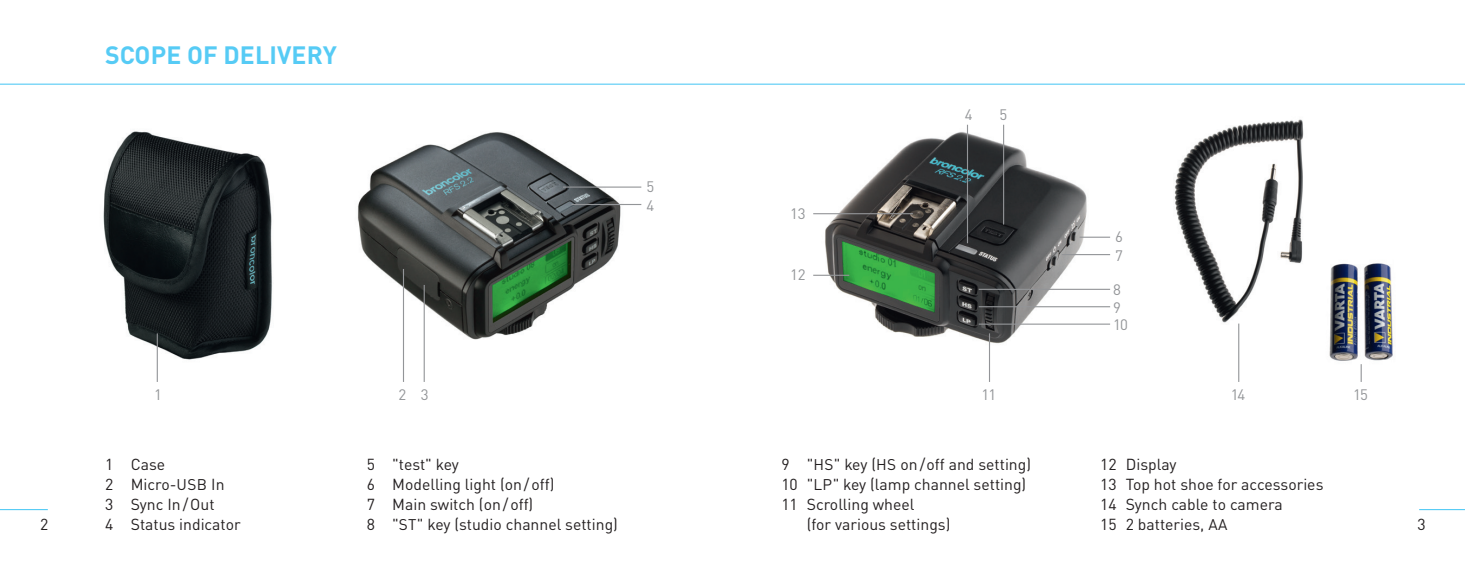
<style>
.page{position:relative;width:1467px;height:575px;background:#fff}
.page>*{position:absolute;margin:0;border:0;box-sizing:border-box;transform-origin:0 0}
.t1{font:700 24.75px "DINOT";letter-spacing:.005em;color:#56cbf5}
.t2{font:15.75px/20.2px "DINOT";color:#231f20}
.t3{font:15.08px "DINOT";letter-spacing:-.06em;color:#939598}
.s1{font-size:15.3px}
</style>
<div class="page">
<img style="left:813px;top:124px;width:284px;height:221px">
<img style="left:1174px;top:119px;width:130px;height:216px">
<img style="left:1329px;top:263px;width:64px;height:114px">
<img style="left:103px;top:131px;width:169px;height:233px">
<img style="left:357px;top:132px;width:279px;height:218px">
<hr style="left:0;top:508px;width:48px;height:1px;background:#56cbf5">
<hr style="left:1419px;top:508px;width:46px;height:1px;background:#56cbf5">
<hr style="left:0;top:83px;width:1465px;height:2px;background:#56cbf5">
<hr style="left:967px;top:125px;width:1px;height:118px;background:#939598">
<hr style="left:813px;top:213px;width:100px;height:1px;background:#939598">
<hr style="left:813px;top:274px;width:36px;height:1px;background:#939598">
<hr style="left:1003px;top:125px;width:1px;height:99px;background:#939598">
<hr style="left:989px;top:333px;width:1px;height:48px;background:#939598">
<hr style="left:1238px;top:323px;width:1px;height:58px;background:#939598">
<svg style="left:1361px;top:364px;width:1px;height:17px"></svg>
<hr style="left:424px;top:284px;width:1px;height:97px;background:#939598">
<hr style="left:403px;top:269px;width:1px;height:112px;background:#939598">
<hr style="left:157px;top:333px;width:1px;height:48px;background:#939598">
<hr style="left:979px;top:288px;width:131px;height:1px;background:#939598">
<hr style="left:1079px;top:236px;width:31px;height:1px;background:#939598">
<hr style="left:563px;top:186px;width:78px;height:1px;background:#939598">
<hr style="left:979px;top:306px;width:131px;height:1px;background:#939598">
<hr style="left:1062px;top:254px;width:48px;height:1px;background:#939598">
<hr style="left:571px;top:204px;width:70px;height:1px;background:#939598">
<hr style="left:979px;top:323px;width:131px;height:1px;background:#939598">
<h1 class="t1" style="left:105px;top:38px;width:233px">SCOPE OF DELIVERY</h1>
<p class="t3" style="left:646px;top:177px;width:9px">5</p>
<p class="t3" style="left:646px;top:196px;width:9px">4</p>
<p class="t3" style="left:790px;top:204px;width:17px">13</p>
<p class="t3" style="left:790px;top:265px;width:17px">12</p>
<p class="t3" style="left:965px;top:105px;width:9px">4</p>
<p class="t3" style="left:999px;top:105px;width:9px">5</p>
<p class="t3" style="left:1115px;top:227px;width:9px">6</p>
<p class="t3" style="left:1115px;top:246px;width:9px">7</p>
<p class="t3" style="left:1113px;top:280px;width:9px">8</p>
<p class="t3" style="left:1113px;top:298px;width:9px">9</p>
<p class="t3" style="left:1113px;top:314px;width:16px">10</p>
<p class="t3" style="left:154px;top:384px;width:9px">1</p>
<p class="t3" style="left:399px;top:384px;width:32px">2 3</p>
<p class="t3" style="left:981px;top:384px;width:16px">11</p>
<p class="t3" style="left:1231px;top:384px;width:16px">14</p>
<p class="t3" style="left:1353px;top:384px;width:16px">15</p>
<p class="t2" style="left:367px;top:453px;width:253px">5 "test" key<br>6 Modelling light (on/off)<br>7 Main switch (on/off)<br>8 "<span class="s1">ST</span>" key (studio channel setting)</p>
<p class="t2" style="left:781px;top:453px;width:251px">9 "<span class="s1">HS</span>" key (<span class="s1">HS</span> on/off and setting)</p>
<p class="t2" style="left:105px;top:453px;width:137px">1 Case<br>2 Micro-<span class="s1">USB</span> In<br>3 Sync In/Out<br>4 Status indicator</p>
<p class="t2" style="left:1100px;top:453px;width:225px">12 Display<br>13 Top hot shoe for accessories<br>14 Synch cable to camera<br>15 2 batteries, <span class="s1">AA</span></p>
<p class="t2" style="left:781px;top:473px;width:246px">10 "<span class="s1">LP</span>" key (lamp channel setting)</p>
<p class="t2" style="left:781px;top:493px;width:135px">11 Scrolling wheel</p>
<p class="t2" style="left:807px;top:513px;width:145px">(for various settings)</p>
<p class="t2" style="left:40px;top:513px;width:10px">2</p>
<p class="t2" style="left:1417px;top:513px;width:10px">3</p>
</div>
